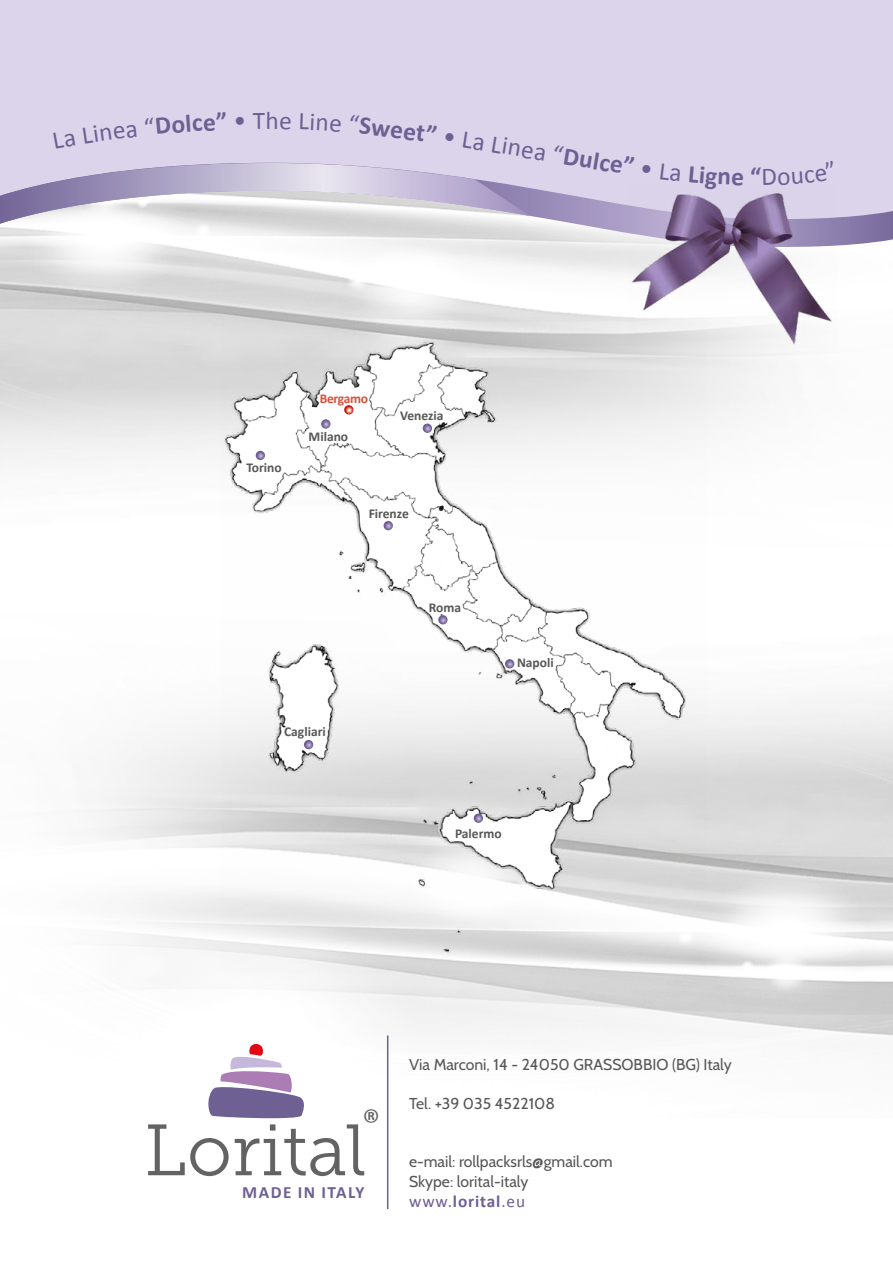
<style>
.page{position:relative;width:893px;height:1263px;background:#fff}
.page>*{position:absolute;margin:0;border:0;box-sizing:border-box;transform-origin:0 0}
.t1{font:36px "Calibri";color:#646363}
.t2{font:25.5px "Calibri";color:#6e6093}
.t3{font:700 25.5px "Calibri";color:#6e6093}
.t4{font:17.25px "Calibri";color:#6e6093}
.t5{font:700 17.25px "Calibri";letter-spacing:.09em;color:#6e6093}
.t6{font:15.75px/19.5px "Cabin";color:#575756}
.t7{font:700 13.5px "Calibri";color:#575756}
.t8{font:700 13.5px "Calibri";letter-spacing:-.02em;color:#d74f38}
.s1{font-weight:700}
</style>
<div class="page">
<div style="left:0;top:0;width:893px;height:163px;background:#dcd4eb"></div>
<svg style="left:0;top:163px;width:893px;height:86px"></svg>
<svg style="left:0;top:163px;width:530px;height:68px"></svg>
<img style="left:629px;top:184px;width:208px;height:164px">
<hr style="left:387px;top:1035px;width:1px;height:174px;background:#6e6093">
<img style="left:221px;top:320px;width:486px;height:653px">
<svg style="left:256px;top:451px;width:9px;height:9px"></svg>
<svg style="left:321px;top:419px;width:9px;height:10px"></svg>
<svg style="left:423px;top:423px;width:9px;height:10px"></svg>
<svg style="left:438px;top:615px;width:10px;height:9px"></svg>
<svg style="left:474px;top:813px;width:9px;height:10px"></svg>
<svg style="left:505px;top:659px;width:9px;height:9px"></svg>
<svg style="left:344px;top:405px;width:9px;height:9px"></svg>
<svg style="left:384px;top:521px;width:9px;height:9px"></svg>
<svg style="left:304px;top:740px;width:9px;height:9px"></svg>
<svg style="left:148px;top:1124px;width:81px;height:52px"></svg>
<svg style="left:235px;top:1124px;width:129px;height:52px"></svg>
<svg style="left:208px;top:1044px;width:96px;height:74px"></svg>
<svg style="left:53px;top:131px;width:22px;height:17px"></svg>
<div style="left:83px;top:112px;width:161px;height:31px;background:#dcd4eb"></div>
<svg style="left:280px;top:117px;width:11px;height:12px"></svg>
<svg style="left:300px;top:113px;width:41px;height:19px"></svg>
<div style="left:350px;top:115px;width:87px;height:27px;background:#dcd4eb"></div>
<svg style="left:642px;top:165px;width:9px;height:8px"></svg>
<svg style="left:660px;top:163px;width:21px;height:18px"></svg>
<svg style="left:689px;top:166px;width:54px;height:23px"></svg>
<div style="left:763px;top:161px;width:71px;height:24px;background:#dcd4eb"></div>
<h2 class="t2" style="left:253px;top:103px;width:28px">Th</h2>
<h2 class="t2" style="left:446px;top:118px;width:80px;rotate:9deg">• La Lin</h2>
<h2 class="t2" style="left:525px;top:131px;width:60px;rotate:10deg">ea “<span class="s1">D</span></h2>
<h2 class="t3" style="left:582px;top:140px;width:57px;rotate:9deg">ulce”</h2>
<p class="t7" style="left:246px;top:458px;width:37px">Torino</p>
<p class="t8" style="left:320px;top:389px;width:50px">Bergamo</p>
<p class="t7" style="left:309px;top:427px;width:41px">Milano</p>
<p class="t7" style="left:400px;top:406px;width:45px">Venezia</p>
<p class="t7" style="left:369px;top:504px;width:42px">Firenze</p>
<p class="t7" style="left:429px;top:598px;width:34px">Roma</p>
<p class="t7" style="left:517px;top:653px;width:38px">Napoli</p>
<p class="t7" style="left:284px;top:722px;width:43px">Cagliari</p>
<p class="t7" style="left:455px;top:824px;width:48px">Palermo</p>
<h2 class="t3" style="left:750px;top:159px;width:13px">“</h2>
<h1 class="t1" style="left:362px;top:1096px;width:20px">®</h1>
<p class="t5" style="left:242px;top:1180px;width:124px">MADE IN ITALY</p>
<p class="t6" style="left:409px;top:1054px;width:324px">Via Marconi, 14 - 24050 GRASSOBBIO (BG) Italy</p>
<p class="t6" style="left:409px;top:1093px;width:148px">Tel. +39 035 4522108</p>
<p class="t6" style="left:409px;top:1151px;width:205px">e-mail: rollpacksrls@gmail.com<br>Skype: lorital-italy</p>
<p class="t4" style="left:409px;top:1189px;width:118px">www.<span class="s1">lorital</span>.eu</p>
</div>
